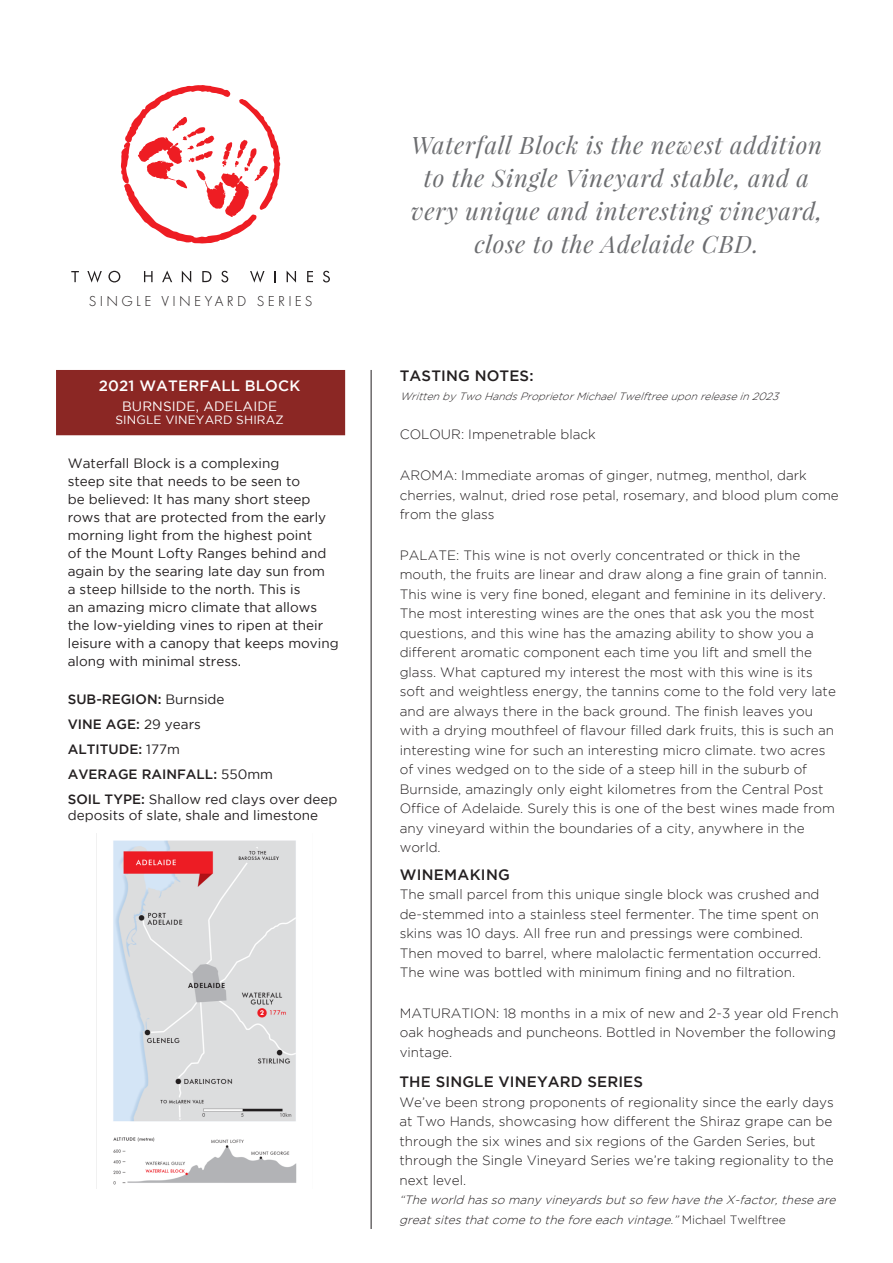
<style>
.page{position:relative;width:893px;height:1263px;background:#fff}
.page>*{position:absolute;margin:0;border:0;box-sizing:border-box;transform-origin:0 0}
.t1{font:italic 24px/33px "Playfair Display";letter-spacing:.03em;color:#6c6d70;text-align:center}
.t2{font:500 15px "Gotham";letter-spacing:.01em;color:#231f20}
.t3{font:300 15px "Futura";letter-spacing:.22em;color:#231f20}
.t4{font:500 15px "Gotham";letter-spacing:.01em;color:#fff}
.t5{font:300 13.5px/19.5px "Gotham";color:#231f20}
.t6{font:13.5px/18px "Gotham";color:#231f20}
.t7{font:500 13.5px/25px "Gotham";color:#231f20}
.t8{font:13.5px "Gotham";letter-spacing:.01em;color:#fff}
.t9{font:italic 300 12px/19.5px "Gotham";color:#231f20}
.t10{font:12px "Gotham";letter-spacing:.01em;color:#fff}
.t11{font:italic 300 10.5px "Gotham";color:#231f20}
.s1{font-weight:400}
.s2{font-style:normal}
</style>
<div class="page">
<svg style="left:121px;top:85px;width:160px;height:159px"></svg>
<svg style="left:71px;top:271px;width:8px;height:11px"></svg>
<svg style="left:87px;top:271px;width:15px;height:12px"></svg>
<svg style="left:108px;top:271px;width:12px;height:11px"></svg>
<svg style="left:144px;top:271px;width:9px;height:11px"></svg>
<svg style="left:162px;top:271px;width:10px;height:11px"></svg>
<svg style="left:182px;top:271px;width:9px;height:12px"></svg>
<svg style="left:202px;top:271px;width:9px;height:11px"></svg>
<svg style="left:221px;top:271px;width:7px;height:11px"></svg>
<svg style="left:250px;top:271px;width:14px;height:12px"></svg>
<svg style="left:287px;top:271px;width:9px;height:12px"></svg>
<svg style="left:307px;top:271px;width:6px;height:11px"></svg>
<svg style="left:323px;top:271px;width:7px;height:11px"></svg>
<hr style="left:371px;top:370px;width:1px;height:859px;background:#231f20">
<img style="left:96px;top:834px;width:201px;height:355px">
<div style="left:56px;top:370px;width:289px;height:65px;background:#8b2724"></div>
<p class="t3" style="left:89px;top:293px;width:225px">SINGLE VINEYARD SERIES</p>
<p class="t4" style="left:99px;top:377px;width:203px">2021 WATERFALL BLOCK</p>
<p class="t8" style="left:122px;top:398px;width:157px">BURNSIDE, ADELAIDE</p>
<p class="t10" style="left:116px;top:413px;width:170px">SINGLE VINEYARD SHIRAZ</p>
<p class="t6" style="left:68px;top:454px;width:272px">Waterfall Block is a complexing<br>steep site that needs to be seen to<br>be believed: It has many short steep rows that are protected from the early morning light from the highest point<br>of the Mount Lofty Ranges behind and again by the searing late day sun from<br>a steep hillside to the north. This is<br>an amazing micro climate that allows the low-yielding vines to ripen at their leisure with a canopy that keeps moving along with minimal stress.</p>
<p class="t7" style="left:68px;top:686px;width:271px">SUB-REGION: <span class="s1">Burnside<br></span>VINE AGE: <span class="s1">29 years<br></span>ALTITUDE: <span class="s1">177m<br></span>AVERAGE RAINFALL: <span class="s1">550mm<br></span>SOIL TYPE: <span class="s1">Shallow red clays over deep</span></p>
<p class="t6" style="left:68px;top:806px;width:252px">deposits of slate, shale and limestone</p>
<h1 class="t1" style="left:411px;top:128px;width:413px">Waterfall Block is the newest addition to the Single Vineyard stable, and a very unique and interesting vineyard, close to the Adelaide CBD.</h1>
<p class="t2" style="left:400px;top:367px;width:135px">TASTING NOTES:</p>
<p class="t11" style="left:400px;top:391px;width:384px">WrittenbyTwoHandsProprietorMichaelTwelftreeuponreleasein2023</p>
<p class="t5" style="left:400px;top:425px;width:198px">COLOUR: Impenetrable black</p>
<p class="t5" style="left:400px;top:465px;width:440px">AROMA: Immediate aromas of ginger, nutmeg, menthol, dark cherries, walnut, dried rose petal, rosemary, and blood plum come from the glass</p>
<p class="t5" style="left:400px;top:545px;width:438px">PALATE: This wine is not overly concentrated or thick in the mouth, the fruits are linear and draw along a fine grain of tannin.<br>This wine is very fine boned, elegant and feminine in its delivery.<br>The most interesting wines are the ones that ask you the most questions, and this wine has the amazing ability to show you a different aromatic component each time you lift and smell the glass. What captured my interest the most with this wine is its soft and weightless energy, the tannins come to the fold very late and are always there in the back ground. The finish leaves you with a drying mouthfeel of flavour filled dark fruits, this is such an interesting wine for such an interesting micro climate. two acres of vines wedged on to the side of a steep hill in the suburb of Burnside, amazingly only eight kilometres from the Central Post Office of Adelaide. Surely this is one of the best wines made from any vineyard within the boundaries of a city, anywhere in the world.</p>
<p class="t2" style="left:400px;top:866px;width:112px">WINEMAKING</p>
<p class="t5" style="left:400px;top:884px;width:423px">The small parcel from this unique single block was crushed and de-stemmed into a stainless steel fermenter. The time spent on skins was 10 days. All free run and pressings were combined.<br>Then moved to barrel, where malolactic fermentation occurred.<br>The wine was bottled with minimum fining and no filtration.</p>
<p class="t5" style="left:400px;top:1003px;width:440px">MATURATION: 18 months in a mix of new and 2-3 year old French oak hogheads and puncheons. Bottled in November the following vintage.</p>
<p class="t2" style="left:399px;top:1073px;width:245px">THE SINGLE VINEYARD SERIES</p>
<p class="t5" style="left:399px;top:1092px;width:436px">We’ve been strong proponents of regionality since the early days at Two Hands, showcasing how different the Shiraz grape can be through the six wines and six regions of the Garden Series, but through the Single Vineyard Series we’re taking regionality to the next level.</p>
<p class="t9" style="left:399px;top:1190px;width:441px">“The world hasso many vineyardsbutso few have the X-factor,these are greatsitesthatcome to the fore each vintage.”<span class="s2">M i c h a e l T w e l f t r e e</span></p>
</div>
